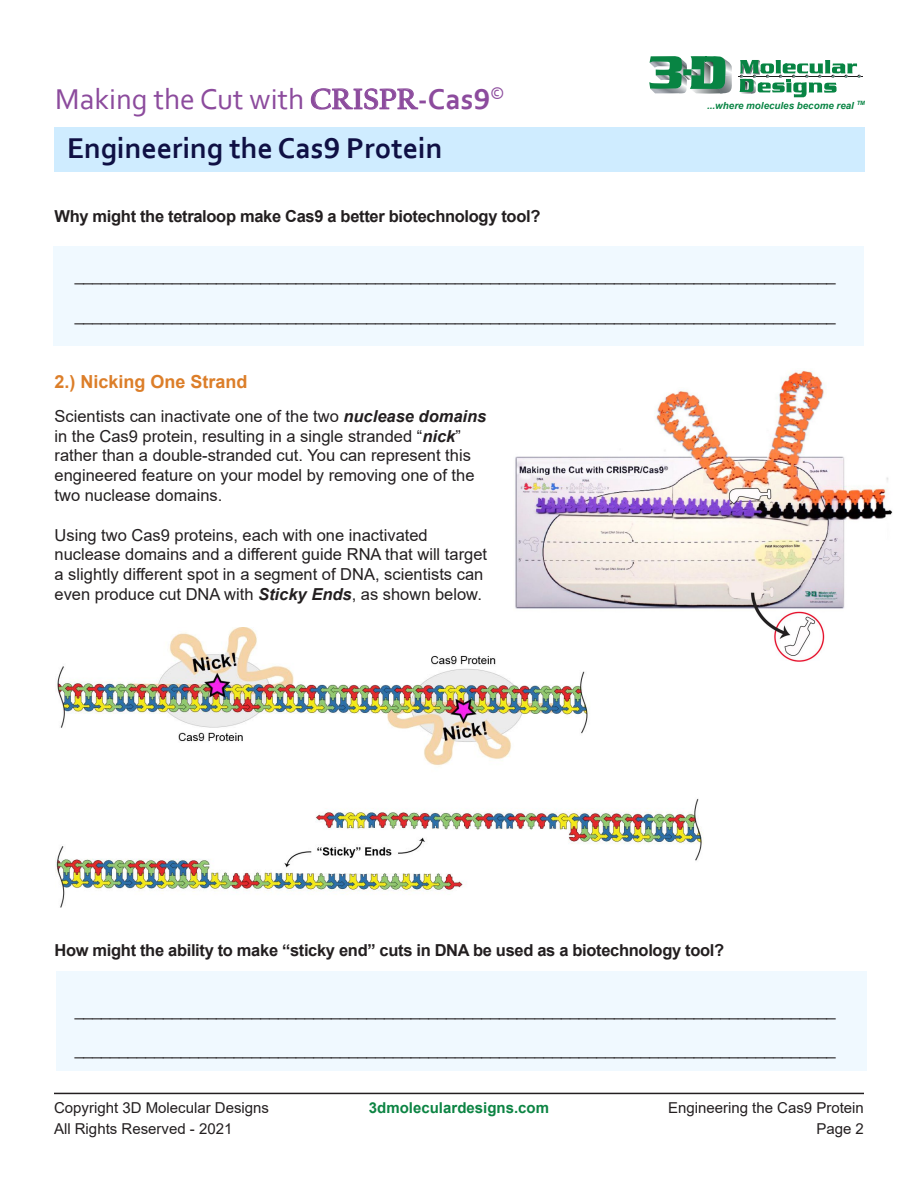
<style>
.page{position:relative;width:918px;height:1188px;background:#fff}
.page>*{position:absolute;margin:0;border:0;box-sizing:border-box;transform-origin:0 0}
.t1{font:30px "Corbel";color:#8c4b9d}
.t2{font:700 30px "Corbel";color:#0f1044}
.t3{font:700 18px "Arial";color:#dc7e29}
.t4{font:16.5px/19.8px "Arial";color:#231f20}
.t5{font:700 16.5px "Arial";letter-spacing:-.02em;color:#231f20}
.t6{font:15px/21px "Arial";color:#231f20}
.t7{font:700 15px "Arial";color:#0c8443}
.t8{font:italic 700 9.75px "Arial";color:#088443}
.s1{font-family:"Californian FB";font-weight:700}
.s2{font-weight:700}
.s3{font-weight:700;font-style:italic}
</style>
<div class="page">
<hr style="left:54px;top:1093px;width:810px;height:1px;background:#231f20">
<div style="left:56px;top:971px;width:810px;height:99px;background:#f0f9ff"></div>
<div style="left:53px;top:246px;width:811px;height:99px;background:#f0f9ff"></div>
<div style="left:54px;top:127px;width:810px;height:45px;background:#cfecff"></div>
<hr style="left:738px;top:76px;width:124px;height:1px;background:#201d1e">
<svg style="left:649px;top:56px;width:83px;height:38px"></svg>
<svg style="left:739px;top:60px;width:122px;height:38px"></svg>
<img style="left:515px;top:370px;width:378px;height:291px">
<img style="left:56px;top:627px;width:648px;height:280px">
<p class="t1" style="left:55px;top:80px;width:451px">Making the Cut with <span class="s1">CRISPR</span><span class="s2">-Cas9</span><sup>©</sup></p>
<p class="t2" style="left:67px;top:130px;width:377px">Engineering the Cas9 Protein</p>
<p class="t5" style="left:55px;top:204px;width:487px">Why might the tetraloop make Cas9 a better biotechnology tool?</p>
<p class="t8" style="left:707px;top:99px;width:159px">...where molecules become real <sup>TM</sup></p>
<p class="t4" style="left:75px;top:265px;width:762px">______________________________________________________________________________________</p>
<p class="t4" style="left:75px;top:305px;width:762px">______________________________________________________________________________________</p>
<p class="t3" style="left:55px;top:369px;width:195px">2.) Nicking One Strand</p>
<p class="t4" style="left:55px;top:406px;width:433px">Scientists can inactivate one of the two <span class="s3">nuclease domains </span>in the Cas9 protein, resulting in a single stranded “<span class="s3">nick</span>” rather than a double-stranded cut. You can represent this engineered feature on your model by removing one of the two nuclease domains.</p>
<p class="t4" style="left:55px;top:525px;width:434px">Using two Cas9 proteins, each with one inactivated nuclease domains and a different guide RNA that will target a slightly different spot in a segment of DNA, scientists can even produce cut DNA with <span class="s3">Sticky Ends</span>, as shown below.</p>
<p class="t5" style="left:55px;top:939px;width:671px">How might the ability to make “sticky end” cuts in DNA be used as a biotechnology tool?</p>
<p class="t4" style="left:75px;top:1000px;width:762px">______________________________________________________________________________________</p>
<p class="t4" style="left:75px;top:1040px;width:762px">______________________________________________________________________________________</p>
<p class="t6" style="left:54px;top:1097px;width:217px">Copyright 3D Molecular Designs<br>All Rights Reserved - 2021</p>
<p class="t7" style="left:369px;top:1097px;width:182px">3dmoleculardesigns.com</p>
<p class="t6" style="left:668px;top:1097px;width:197px;text-align:right">Engineering the Cas9 Protein<br>Page 2</p>
</div>
